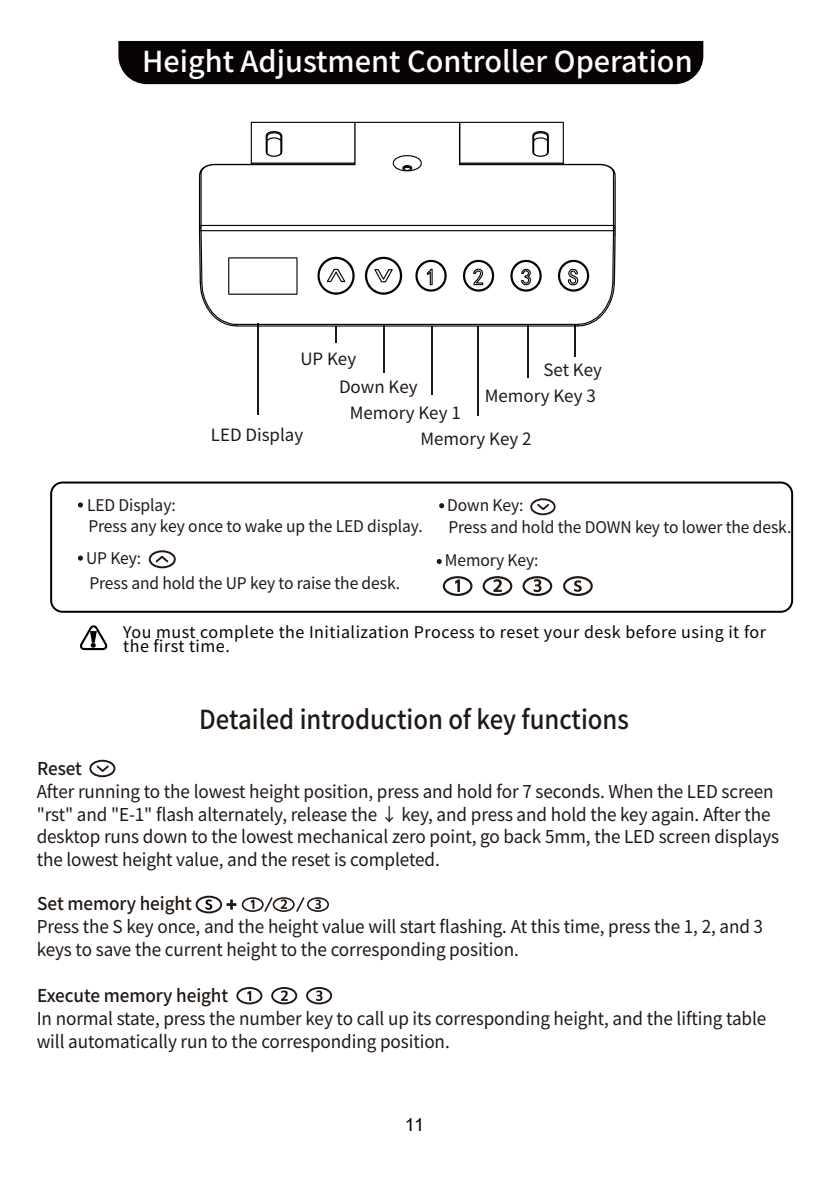
<style>
.page{position:relative;width:840px;height:1191px;background:#fff}
.page>*{position:absolute;margin:0;border:0;box-sizing:border-box;transform-origin:0 0}
.t1{font:500 28.8px "Source Han Sans CN";color:#fff}
.t2{font:500 26.2px "Source Han Sans CN";color:#211814;scale:.91 1}
.t3{font:18px "Arial";color:#030303}
.t4{font:17.6px/22.6px "Source Han Sans CN";letter-spacing:-.005em;color:#211814}
.t5{font:500 17.6px "Source Han Sans CN";letter-spacing:-.005em;color:#211814}
.t6{font:17px/25.6px "Source Han Sans CN";color:#211814}
.t7{font:16px/21.2px "Source Han Sans CN";letter-spacing:-.005em;color:#211814}
.t8{font:16px/14.6px "Source Han Sans CN";letter-spacing:.03em;color:#030303}
</style>
<div class="page">
<hr style="left:257px;top:324px;width:1px;height:91px;background:#221612">
<hr style="left:574px;top:324px;width:1px;height:32px;background:#221612">
<svg style="left:335px;top:326px;width:1px;height:16px"></svg>
<hr style="left:383px;top:326px;width:1px;height:47px;background:#221612">
<hr style="left:431px;top:326px;width:1px;height:68px;background:#221612">
<hr style="left:477px;top:326px;width:1px;height:89px;background:#221612">
<hr style="left:527px;top:326px;width:1px;height:52px;background:#221612">
<svg style="left:199px;top:122px;width:416px;height:204px"></svg>
<div style="left:118px;top:41px;width:585px;height:43px;background:#070304"></div>
<svg style="left:195px;top:895px;width:134px;height:18px"></svg>
<svg style="left:236px;top:987px;width:26px;height:17px"></svg>
<svg style="left:271px;top:987px;width:26px;height:17px"></svg>
<svg style="left:306px;top:987px;width:26px;height:17px"></svg>
<svg style="left:89px;top:760px;width:26px;height:17px"></svg>
<svg style="left:78px;top:502px;width:5px;height:5px"></svg>
<svg style="left:149px;top:550px;width:27px;height:18px"></svg>
<svg style="left:78px;top:555px;width:5px;height:5px"></svg>
<svg style="left:530px;top:498px;width:25px;height:17px"></svg>
<svg style="left:439px;top:503px;width:5px;height:5px"></svg>
<svg style="left:442px;top:576px;width:30px;height:20px"></svg>
<svg style="left:482px;top:576px;width:30px;height:20px"></svg>
<svg style="left:522px;top:576px;width:30px;height:20px"></svg>
<svg style="left:563px;top:576px;width:29px;height:20px"></svg>
<svg style="left:436px;top:559px;width:5px;height:5px"></svg>
<svg style="left:80px;top:625px;width:27px;height:25px"></svg>
<div style="left:50px;top:481px;width:742px;height:132px;border:2px solid #030303;border-radius:11px"></div>
<h1 class="t1" style="left:142px;top:45px;width:551px">Height Adjustment Controller Operation</h1>
<p class="t6" style="left:300px;top:346px;width:57px">UP Key</p>
<p class="t6" style="left:484px;top:357px;width:119px;text-indent:59px">Set Key<br>Memory Key 3</p>
<p class="t6" style="left:420px;top:426px;width:112px">Memory Key 2</p>
<p class="t6" style="left:339px;top:375px;width:80px">Down Key</p>
<p class="t6" style="left:349px;top:400px;width:112px">Memory Key 1</p>
<p class="t6" style="left:211px;top:422px;width:94px">LED Display</p>
<p class="t7" style="left:87px;top:494px;width:337px">LED Display:<br>Press any key once to wake up the LED display.</p>
<p class="t7" style="left:86px;top:548px;width:57px">UP Key:</p>
<p class="t7" style="left:89px;top:573px;width:312px">Press and hold the UP key to raise the desk.</p>
<p class="t7" style="left:447px;top:495px;width:78px">Down Key:</p>
<p class="t7" style="left:444px;top:550px;width:95px">Memory Key:</p>
<p class="t7" style="left:448px;top:517px;width:344px">Press and hold the DOWN key to lower the desk.</p>
<p class="t8" style="left:123px;top:625px;width:644px">You must complete the Initialization Process to reset your desk before using it for the first time.</p>
<p class="t5" style="left:37px;top:758px;width:46px">Reset</p>
<h2 class="t2" style="left:199px;top:705px;width:473px">Detailed introduction of key functions</h2>
<p class="t4" style="left:37px;top:780px;width:743px">After running to the lowest height position, press and hold for 7 seconds. When the LED screen "rst" and "E-1" flash alternately, release the ↓ key, and press and hold the key again. After the desktop runs down to the lowest mechanical zero point, go back 5mm, the LED screen displays the lowest height value, and the reset is completed.</p>
<p class="t5" style="left:37px;top:893px;width:156px">Set memory height</p>
<p class="t4" style="left:37px;top:916px;width:727px">Press the S key once, and the height value will start flashing. At this time, press the 1, 2, and 3 keys to save the current height to the corresponding position.</p>
<p class="t5" style="left:37px;top:985px;width:192px">Execute memory height</p>
<p class="t4" style="left:37px;top:1007px;width:730px">In normal state, press the number key to call up its corresponding height, and the lifting table will automatically run to the corresponding position.</p>
<p class="t3" style="left:404px;top:1112px;width:21px">11</p>
</div>
